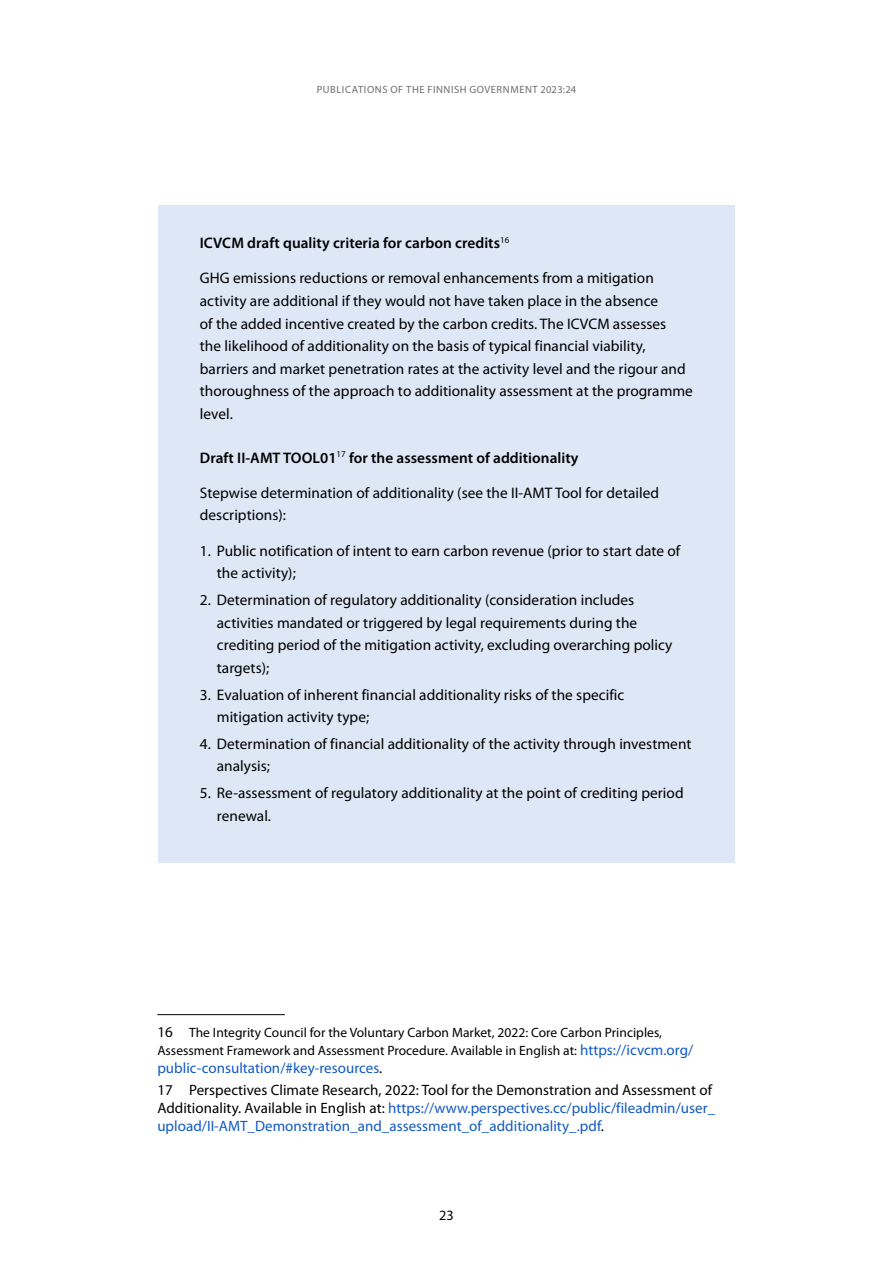
<style>
.page{position:relative;width:893px;height:1263px;background:#fff}
.page>*{position:absolute;margin:0;border:0;box-sizing:border-box;transform-origin:0 0}
.Laatikkoteksti{font:15.3px/22.5px "Myriad Pro";letter-spacing:.005em;color:#000}
.Laatikkoteksti-2{font:600 15.3px "Myriad Pro";letter-spacing:.005em;color:#000}
.Laatikkoteksti_luett{font:15.3px/22.5px "Myriad Pro";letter-spacing:.005em;color:#000}
._04_Alaviite{font:15px/18px "Myriad Pro";letter-spacing:.005em;color:#115ac0}
.t1{font:14.25px "Myriad Pro";color:#000}
._04_Alaviite-2{font:13.5px/18px "Myriad Pro";letter-spacing:.005em;color:#000}
.t2{font:10.5px "Myriad Pro";letter-spacing:.03em;color:#6e6e6d}
.s1{font-size:15px}
.s2{font-size:15px;color:#115ac0}
.s3{color:#000}
</style>
<div class="page">
<div style="left:158px;top:205px;width:577px;height:63px;background:#dee7f6"></div>
<div style="left:158px;top:251px;width:577px;height:210px;background:#dee7f6"></div>
<div style="left:158px;top:430px;width:577px;height:75px;background:#dee7f6"></div>
<div style="left:158px;top:465px;width:577px;height:97px;background:#dee7f6"></div>
<div style="left:158px;top:523px;width:577px;height:97px;background:#dee7f6"></div>
<div style="left:158px;top:572px;width:577px;height:143px;background:#dee7f6"></div>
<div style="left:158px;top:667px;width:577px;height:97px;background:#dee7f6"></div>
<div style="left:158px;top:716px;width:577px;height:97px;background:#dee7f6"></div>
<div style="left:158px;top:765px;width:577px;height:98px;background:#dee7f6"></div>
<hr style="left:157px;top:1014px;width:128px;height:1px;background:#000">
<p class="t2" style="left:317px;top:83px;width:13px">Publications</p>
<p class="t2" style="left:390px;top:83px;width:23px">of the</p>
<p class="t2" style="left:427px;top:83px;width:12px">Finnish</p>
<p class="t2" style="left:469px;top:83px;width:16px">Government</p>
<p class="t2" style="left:540px;top:83px;width:37px">2023:24</p>
<p class="Laatikkoteksti-2" style="left:200px;top:234px;width:311px">ICVCM draft quality criteria for carbon credits<sup>16</sup></p>
<p class="Laatikkoteksti" style="left:200px;top:267px;width:495px">GHG emissions reductions or removal enhancements from a mitigation activity are additional if they would not have taken place in the absence<br>of the added incentive created by the carbon credits. The ICVCM assesses<br>the likelihood of additionality on the basis of typical financial viability, barriers and market penetration rates at the activity level and the rigour and thoroughness of the approach to additionality assessment at the programme level.</p>
<p class="Laatikkoteksti-2" style="left:200px;top:449px;width:380px">Draft II-AMT TOOL01<sup>17</sup> for the assessment of additionality</p>
<p class="Laatikkoteksti" style="left:200px;top:482px;width:461px">Stepwise determination of additionality (see the II-AMT Tool for detailed descriptions):</p>
<h2 class="Laatikkoteksti_luett" style="left:217px;top:540px;width:465px;text-indent:-17px">1. Public notification of intent to earn carbon revenue (prior to start date of the activity);</h2>
<p class="Laatikkoteksti" style="left:217px;top:589px;width:457px;text-indent:-17px">2. Determination of regulatory additionality (consideration includes activities mandated or triggered by legal requirements during the crediting period of the mitigation activity, excluding overarching policy targets);</p>
<p class="Laatikkoteksti" style="left:217px;top:683px;width:409px;text-indent:-17px">3. Evaluation of inherent financial additionality risks of the specific mitigation activity type;</p>
<p class="Laatikkoteksti" style="left:217px;top:733px;width:476px;text-indent:-17px">4. Determination of financial additionality of the activity through investment analysis;</p>
<p class="Laatikkoteksti" style="left:217px;top:782px;width:468px;text-indent:-17px">5. Re-assessment of regulatory additionality at the point of crediting period renewal.</p>
<p class="_04_Alaviite-2" style="left:157px;top:1024px;width:537px"><span class="s1">16</span> The Integrity Council for the Voluntary Carbon Market, 2022: Core Carbon Principles,<br>Assessment Framework and Assessment Procedure. Available in English at: <span class="s2">https://icvcm.org/</span></p>
<p class="_04_Alaviite" style="left:157px;top:1059px;width:226px">public-consultation/#key-resources<span class="s3">.</span></p>
<p class="_04_Alaviite" style="left:157px;top:1081px;width:559px"><span class="s3">17 Perspectives Climate Research, 2022: Tool for the Demonstration and Assessment of<br>Additionality. Available in English at:</span> https://www.perspectives.cc/public/fileadmin/user_ upload/II-AMT_Demonstration_and_assessment_of_additionality_.pdf<span class="s3">.</span></p>
<p class="t1" style="left:439px;top:1207px;width:16px">23</p>
</div>
